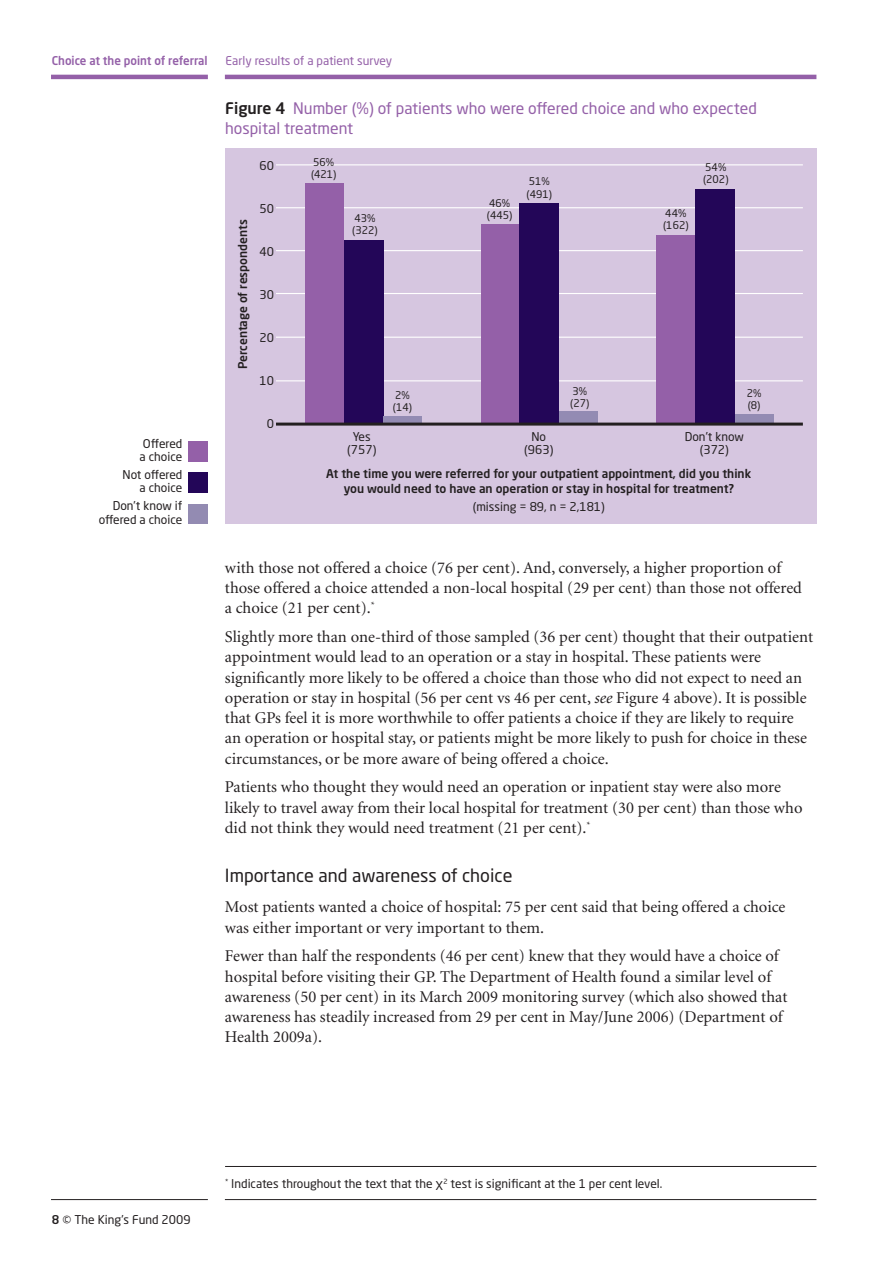
<style>
.page{position:relative;width:893px;height:1263px;background:#fff}
.page>*{position:absolute;margin:0;border:0;box-sizing:border-box;transform-origin:0 0}
.Headings__B_Head{font:18px "Neo Sans Std";color:#231f20}
.body_copy{font:16.5px/20.2px "Minion";color:#231f20}
.Headings___table_hea{font:15.75px/20.2px "Neo Sans Std";color:#9460a8}
.Labels{font:500 12px/15px "Neo Sans Std";color:#231f20;text-align:center}
.Labels-2{font:12px/13.5px "Neo Sans Std";color:#231f20;text-align:right}
.footnotes{font:12px "Neo Sans Std";color:#231f20}
.t1{font:12px "Neo Sans Std";color:#9460a8}
.t2{font:500 12px "Neo Sans Std";color:#9460a8;scale:.96 1}
.Labels-3{font:10.5px "Neo Sans Std";color:#231f20}
.s1{font-weight:500;color:#231f20}
.s2{font-style:italic}
.s3{font-weight:500}
</style>
<div class="page">
<hr style="left:51px;top:1199px;width:157px;height:1px;background:#231f20">
<hr style="left:225px;top:1199px;width:591px;height:1px;background:#231f20">
<hr style="left:51px;top:75px;width:157px;height:4px;background:#9460a8">
<hr style="left:225px;top:75px;width:591px;height:4px;background:#9460a8">
<div style="left:225px;top:148px;width:592px;height:376px;background:#d6c6e0"></div>
<hr style="left:276px;top:164px;width:527px;height:1px;background:#fff">
<hr style="left:276px;top:207px;width:527px;height:1px;background:#fff">
<hr style="left:276px;top:250px;width:527px;height:1px;background:#fff">
<hr style="left:276px;top:293px;width:527px;height:1px;background:#fff">
<hr style="left:276px;top:337px;width:527px;height:1px;background:#fff">
<hr style="left:276px;top:380px;width:527px;height:1px;background:#fff">
<div style="left:305px;top:184px;width:39px;height:240px;background:#9460a8"></div>
<div style="left:481px;top:224px;width:39px;height:200px;background:#9460a8"></div>
<div style="left:656px;top:236px;width:39px;height:188px;background:#9460a8"></div>
<div style="left:344px;top:240px;width:39px;height:184px;background:#230658"></div>
<div style="left:520px;top:203px;width:39px;height:221px;background:#230658"></div>
<div style="left:695px;top:189px;width:40px;height:235px;background:#230658"></div>
<svg style="left:383px;top:416px;width:39px;height:7px"></svg>
<div style="left:559px;top:412px;width:39px;height:12px;background:#938bb3"></div>
<div style="left:735px;top:415px;width:39px;height:9px;background:#938bb3"></div>
<hr style="left:276px;top:423px;width:527px;height:3px;background:#231f20">
<div style="left:189px;top:441px;width:19px;height:20px;background:#9460a8"></div>
<div style="left:189px;top:472px;width:19px;height:21px;background:#230658"></div>
<div style="left:188px;top:504px;width:20px;height:19px;background:#938bb2"></div>
<hr style="left:225px;top:1166px;width:591px;height:1px;background:#231f20">
<p class="t2" style="left:52px;top:53px;width:164px">Choice at the point of referral</p>
<p class="t1" style="left:226px;top:53px;width:168px">Early results of a patient survey</p>
<p class="Headings___table_hea" style="left:225px;top:98px;width:533px"><span class="s1">Figure 4</span> Number (%) of patients who were offered choice and who expected hospital treatment</p>
<p class="Labels-2" style="left:140px;top:436px;width:44px;text-align:left">Offered a choice</p>
<p class="Labels-2" style="left:123px;top:468px;width:61px">Not offered a choice</p>
<p class="Labels-2" style="left:99px;top:499px;width:85px">Don’t know if offered a choice</p>
<p class="Labels" style="left:235px;top:369px;width:151px;rotate:-90deg">Percentage of respondents</p>
<p class="Labels-2" style="left:259px;top:159px;width:16px">60</p>
<p class="Labels-2" style="left:259px;top:202px;width:16px">50</p>
<p class="Labels-2" style="left:259px;top:245px;width:16px">40</p>
<p class="Labels-2" style="left:259px;top:288px;width:16px">30</p>
<p class="Labels-2" style="left:259px;top:331px;width:16px">20</p>
<p class="Labels-2" style="left:259px;top:374px;width:16px">10</p>
<p class="Labels-2" style="left:267px;top:417px;width:9px">0</p>
<p class="Labels-3" style="left:313px;top:156px;width:23px">56%</p>
<p class="Labels-3" style="left:311px;top:168px;width:27px">(421)</p>
<p class="Labels-3" style="left:354px;top:211px;width:23px">43%</p>
<p class="Labels-3" style="left:352px;top:223px;width:27px">(322)</p>
<p class="Labels-3" style="left:395px;top:388px;width:16px">2%</p>
<p class="Labels-3" style="left:393px;top:400px;width:21px">(14)</p>
<p class="Labels-3" style="left:489px;top:196px;width:23px">46%</p>
<p class="Labels-3" style="left:487px;top:208px;width:27px">(445)</p>
<p class="Labels-3" style="left:529px;top:175px;width:23px">51%</p>
<p class="Labels-3" style="left:527px;top:187px;width:27px">(491)</p>
<p class="Labels-3" style="left:572px;top:384px;width:16px">3%</p>
<p class="Labels-3" style="left:570px;top:396px;width:21px">(27)</p>
<p class="Labels-3" style="left:665px;top:207px;width:23px">44%</p>
<p class="Labels-3" style="left:663px;top:219px;width:27px">(162)</p>
<p class="Labels-3" style="left:705px;top:160px;width:23px">54%</p>
<p class="Labels-3" style="left:703px;top:172px;width:27px">(202)</p>
<p class="Labels-3" style="left:747px;top:387px;width:16px">2%</p>
<p class="Labels-3" style="left:748px;top:399px;width:14px">(8)</p>
<p class="Labels-2" style="left:353px;top:429px;width:19px">Yes</p>
<p class="Labels-2" style="left:531px;top:429px;width:16px">No</p>
<p class="Labels-2" style="left:685px;top:429px;width:61px">Don’t know</p>
<p class="Labels-2" style="left:347px;top:443px;width:31px">(757)</p>
<p class="Labels-2" style="left:524px;top:443px;width:31px">(963)</p>
<p class="Labels-2" style="left:700px;top:443px;width:31px">(372)</p>
<p class="Labels" style="left:326px;top:466px;width:427px">At the time you were referred for your outpatient appointment, did you think you would need to have an operation or stay in hospital for treatment?</p>
<p class="Labels-2" style="left:473px;top:499px;width:134px">(missing = 89, n = 2,181)</p>
<p class="body_copy" style="left:225px;top:558px;width:579px">with those not offered a choice (76 per cent). And, conversely, a higher proportion of those offered a choice attended a non-local hospital (29 per cent) than those not offered a choice (21 per cent).<sup>*</sup></p>
<p class="body_copy" style="left:225px;top:627px;width:590px">Slightly more than one-third of those sampled (36 per cent) thought that their outpatient appointment would lead to an operation or a stay in hospital. These patients were significantly more likely to be offered a choice than those who did not expect to need an operation or stay in hospital (56 per cent vs 46 per cent, <span class="s2">see</span> Figure 4 above). It is possible that GPs feel it is more worthwhile to offer patients a choice if they are likely to require an operation or hospital stay, or patients might be more likely to push for choice in these circumstances, or be more aware of being offered a choice.</p>
<p class="body_copy" style="left:225px;top:778px;width:579px">Patients who thought they would need an operation or inpatient stay were also more likely to travel away from their local hospital for treatment (30 per cent) than those who did not think they would need treatment (21 per cent).<sup>*</sup></p>
<p class="Headings__B_Head" style="left:225px;top:864px;width:289px">Importance and awareness of choice</p>
<p class="body_copy" style="left:225px;top:898px;width:562px">Most patients wanted a choice of hospital: 75 per cent said that being offered a choice was either important or very important to them.</p>
<p class="body_copy" style="left:225px;top:947px;width:564px">Fewer than half the respondents (46 per cent) knew that they would have a choice of hospital before visiting their GP. The Department of Health found a similar level of awareness (50 per cent) in its March 2009 monitoring survey (which also showed that awareness has steadily increased from 29 per cent in May/June 2006) (Department of Health 2009a).</p>
<p class="footnotes" style="left:52px;top:1212px;width:140px"><span class="s3">8</span> © The King’s Fund 2009</p>
<p class="footnotes" style="left:225px;top:1176px;width:439px"><sup>*</sup> Indicates throughout the text that the X<sup>2</sup> test is significant at the 1 per cent level.</p>
</div>
